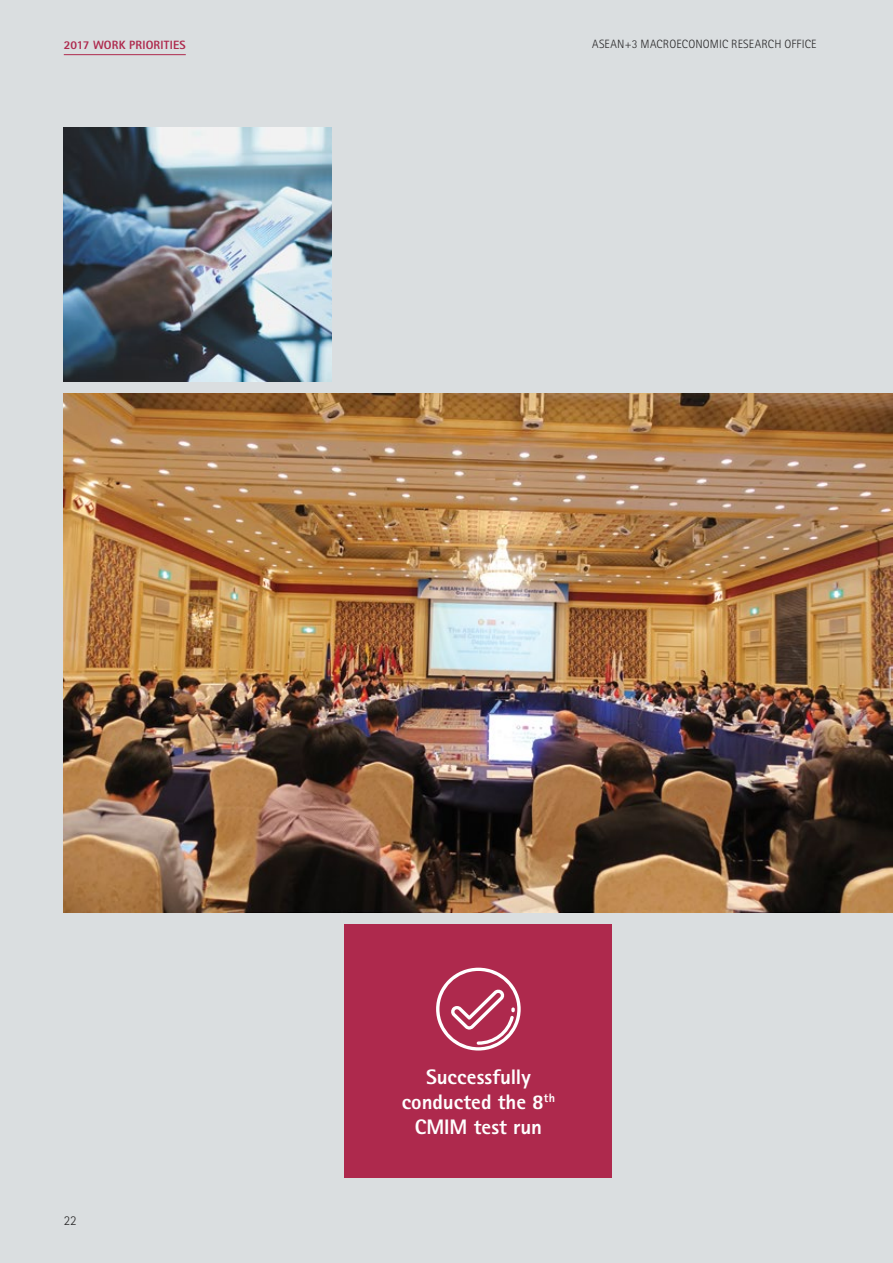
<style>
.page{position:relative;width:893px;height:1263px;background:#dadee0}
.page>*{position:absolute;margin:0;border:0;box-sizing:border-box;transform-origin:0 0}
.t1{font:800 21px/25.2px "Rotis Sans Serif";color:#fff;text-align:center}
.t2{font:300 13.5px "Rotis Sans Serif";color:#292829}
.t3{font:300 12px "Rotis Sans Serif";letter-spacing:.015em;color:#292829}
.t4{font:800 12px "Rotis Sans Serif";letter-spacing:.015em;color:#ae294d}
</style>
<div class="page">
<img style="left:64px;top:393px;width:829px;height:519px">
<img style="left:64px;top:128px;width:268px;height:253px">
<div style="left:344px;top:924px;width:268px;height:254px;background:#ae294d"></div>
<svg style="left:436px;top:968px;width:85px;height:82px"></svg>
<hr style="left:64px;top:54px;width:122px;height:1px;background:#ae294d">
<p class="t4" style="left:64px;top:37px;width:123px">2017 WORK PRIORITIES</p>
<p class="t3" style="left:592px;top:37px;width:226px">ASEAN+3 MACROECONOMIC RESEARCH OFFICE</p>
<p class="t2" style="left:64px;top:1212px;width:14px">22</p>
<p class="t1" style="left:402px;top:1064px;width:155px">Successfully conducted the 8<sup>th<br></sup>CMIM test run</p>
</div>
